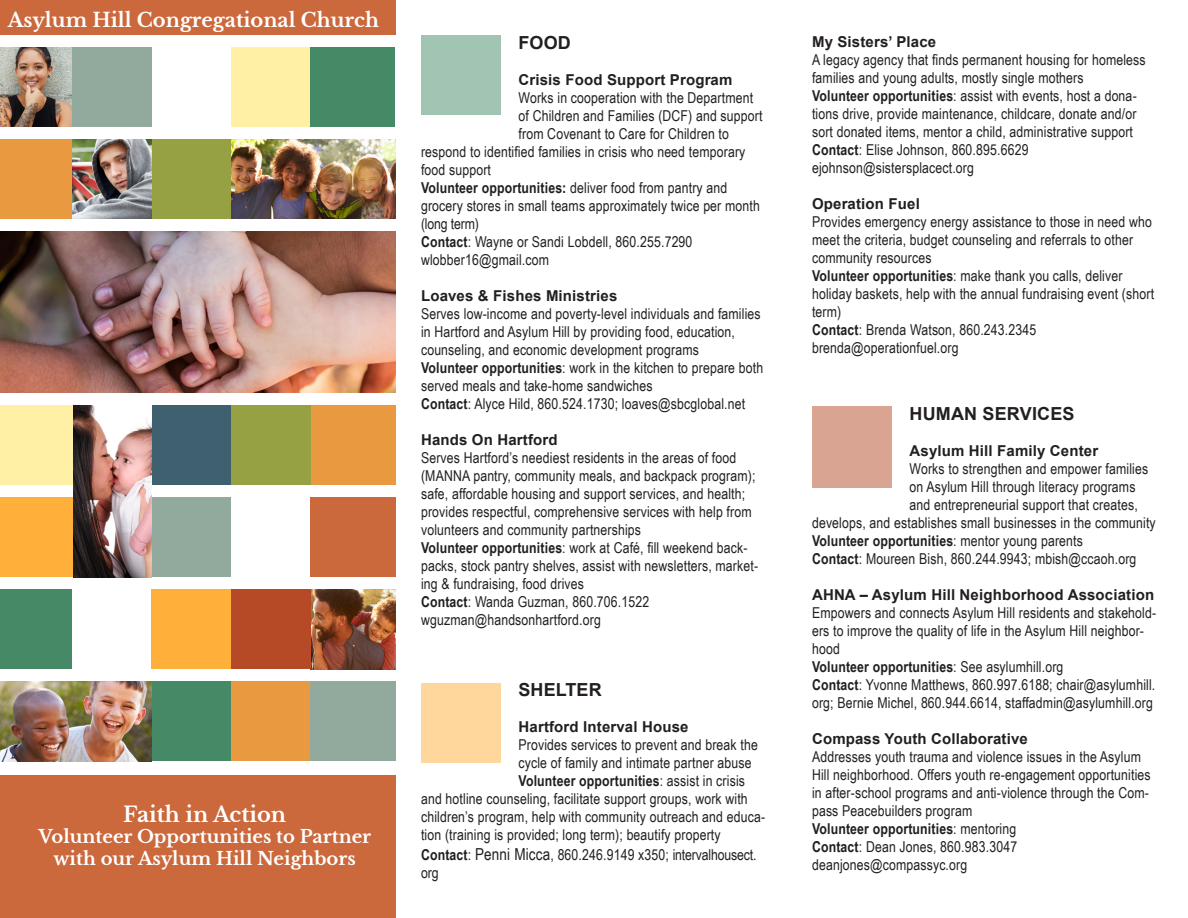
<style>
.page{position:relative;width:1188px;height:918px;background:#fff}
.page>*{position:absolute;margin:0;border:0;box-sizing:border-box;transform-origin:0 0}
.t1{font:700 21px "Libre Baskerville";color:#fff}
.t2{font:700 19.5px "Libre Baskerville";color:#fff}
.t3{font:700 18px "Libre Baskerville";color:#fff}
.t4{font:700 18px "Arial";letter-spacing:.005em;color:#231f20}
.Body{font:15px/18px "Arial Narrow";letter-spacing:.01em;color:#231f20}
.t5{font:700 15px "Arial";letter-spacing:.01em;color:#231f20}
.t6{font:700 15px "Arial Narrow";letter-spacing:.01em;color:#231f20}
.Body-2{font:15px/18px "Arial Narrow";letter-spacing:-.01em;color:#231f20}
.s1{font-weight:700}
.s2{font-size:16.5px}
.s3{font-weight:400}
</style>
<div class="page">
<div style="left:0;top:0;width:396px;height:35px;background:#cb683c"></div>
<div style="left:231px;top:47px;width:79px;height:80px;background:#fff0a5"></div>
<div style="left:310px;top:47px;width:85px;height:80px;background:#468966"></div>
<div style="left:72px;top:47px;width:80px;height:80px;background:#91aa9d"></div>
<img style="left:0;top:47px;width:72px;height:80px">
<img style="left:231px;top:139px;width:165px;height:80px">
<div style="left:152px;top:139px;width:79px;height:80px;background:#96a144"></div>
<img style="left:72px;top:139px;width:80px;height:80px">
<div style="left:0;top:139px;width:72px;height:80px;background:#e99a41"></div>
<img style="left:310px;top:590px;width:86px;height:79px">
<div style="left:231px;top:590px;width:79px;height:79px;background:#b64926"></div>
<div style="left:152px;top:590px;width:79px;height:79px;background:#ffb03b"></div>
<div style="left:0;top:590px;width:72px;height:79px;background:#468966"></div>
<div style="left:231px;top:682px;width:79px;height:79px;background:#e99a41"></div>
<div style="left:310px;top:682px;width:86px;height:79px;background:#91aa9d"></div>
<div style="left:152px;top:682px;width:79px;height:79px;background:#468966"></div>
<img style="left:0;top:682px;width:152px;height:79px">
<img style="left:0;top:231px;width:396px;height:162px">
<div style="left:0;top:775px;width:395px;height:143px;background:#cb683c"></div>
<div style="left:310px;top:405px;width:86px;height:80px;background:#e99a41"></div>
<div style="left:148px;top:405px;width:83px;height:80px;background:#3e606f"></div>
<div style="left:232px;top:405px;width:79px;height:80px;background:#96a144"></div>
<div style="left:310px;top:498px;width:86px;height:79px;background:#cb683c"></div>
<div style="left:0;top:498px;width:76px;height:79px;background:#ffb03b"></div>
<div style="left:0;top:405px;width:73px;height:80px;background:#fff0a5"></div>
<div style="left:148px;top:498px;width:83px;height:79px;background:#91aa9d"></div>
<img style="left:73px;top:405px;width:79px;height:172px">
<div style="left:421px;top:36px;width:80px;height:79px;background:#a2c4b2"></div>
<div style="left:421px;top:683px;width:80px;height:80px;background:#ffd79d"></div>
<div style="left:812px;top:406px;width:80px;height:82px;background:#daa492"></div>
<p class="t2" style="left:8px;top:8px;width:373px">Asylum Hill Congregational Church</p>
<p class="t1" style="left:123px;top:801px;width:164px">Faith in Action</p>
<p class="t3" style="left:39px;top:826px;width:334px">Volunteer Opportunities to Partner</p>
<p class="t3" style="left:54px;top:847px;width:304px">with our Asylum Hill Neighbors</p>
<p class="t4" style="left:519px;top:30px;width:54px">FOOD</p>
<p class="t5" style="left:519px;top:69px;width:215px">Crisis Food Support Program</p>
<p class="Body" style="left:519px;top:88px;width:236px">Works in cooperation with the Department</p>
<p class="Body" style="left:519px;top:106px;width:246px">of Children and Families (DCF) and support</p>
<p class="Body" style="left:519px;top:124px;width:212px">from Covenant to Care for Children to</p>
<p class="Body" style="left:421px;top:142px;width:326px">respond to identified families in crisis who need temporary</p>
<p class="Body" style="left:421px;top:160px;width:72px">food support</p>
<p class="Body" style="left:421px;top:178px;width:340px"><span class="s1">Volunteer opportunities:</span> deliver food from pantry and grocery stores in small teams approximately twice per month (long term)</p>
<p class="Body" style="left:421px;top:232px;width:273px"><span class="s1">Contact</span>: Wayne or Sandi Lobdell, 860.255.7290</p>
<p class="Body" style="left:421px;top:250px;width:129px">wlobber16@gmail.com</p>
<p class="t5" style="left:421px;top:285px;width:198px">Loaves &amp; Fishes Ministries</p>
<p class="Body" style="left:421px;top:304px;width:341px">Serves low-income and poverty-level individuals and families in Hartford and Asylum Hill by providing food, education, counseling, and economic development programs</p>
<p class="Body" style="left:421px;top:358px;width:344px"><span class="s1">Volunteer opportunities</span>: work in the kitchen to prepare both served meals and take-home sandwiches</p>
<p class="Body" style="left:421px;top:394px;width:326px"><span class="s1">Contact</span>: Alyce Hild, 860.524.1730; loaves@sbcglobal.net</p>
<p class="t5" style="left:421px;top:429px;width:138px">Hands On Hartford</p>
<p class="Body" style="left:421px;top:448px;width:336px">Serves Hartford’s neediest residents in the areas of food (MANNA pantry, community meals, and backpack program); safe, affordable housing and support services, and health;</p>
<p class="Body" style="left:421px;top:502px;width:332px">provides respectful, comprehensive services with help from volunteers and community partnerships</p>
<p class="Body" style="left:421px;top:538px;width:339px"><span class="s1">Volunteer opportunities</span>: work at Café, fill weekend back&shy;packs, stock pantry shelves, assist with newsletters, market&shy;ing &amp; fundraising, food drives</p>
<p class="Body" style="left:421px;top:592px;width:230px"><span class="s1">Contact</span>: Wanda Guzman, 860.706.1522</p>
<p class="Body" style="left:421px;top:610px;width:181px">wguzman@handsonhartford.org</p>
<p class="t4" style="left:519px;top:678px;width:85px">SHELTER</p>
<p class="t5" style="left:519px;top:717px;width:171px">Hartford Interval House</p>
<p class="Body" style="left:519px;top:736px;width:241px">Provides services to prevent and break the cycle of family and intimate partner abuse</p>
<p class="Body" style="left:421px;top:772px;width:346px;text-indent:98px"><span class="s1">Volunteer opportunities</span>: assist in crisis and hotline counseling, facilitate support groups, work with children’s program, help with community outreach and educa&shy;tion (training is provided; long term); beautify property</p>
<p class="Body-2" style="left:421px;top:845px;width:337px"><span class="s1">Contact</span>: <span class="s2">Penni Micca</span>, 860.246.9149 x350; intervalhousect. org</p>
<p class="t5" style="left:812px;top:31px;width:126px">My Sisters’ Place</p>
<p class="Body" style="left:812px;top:50px;width:335px">A legacy agency that finds permanent housing for homeless families and young adults, mostly single mothers</p>
<p class="Body" style="left:812px;top:86px;width:326px;text-align:justify"><span class="s1">Volunteer opportunities</span>: assist with events, host a dona&shy;tions drive, provide maintenance, childcare, donate and/or sort donated items, mentor a child, administrative support</p>
<p class="Body" style="left:812px;top:140px;width:218px"><span class="s1">Contact</span>: Elise Johnson, 860.895.6629</p>
<p class="Body" style="left:812px;top:158px;width:164px">ejohnson@sistersplacect.org</p>
<p class="t5" style="left:812px;top:193px;width:109px">Operation Fuel</p>
<p class="Body" style="left:812px;top:212px;width:342px">Provides emergency energy assistance to those in need who meet the criteria, budget counseling and referrals to other community resources</p>
<p class="Body" style="left:812px;top:266px;width:344px"><span class="s1">Volunteer opportunities</span>: make thank you calls, deliver holiday baskets, help with the annual fundraising event (short term)</p>
<p class="Body" style="left:812px;top:320px;width:226px"><span class="s1">Contact</span>: Brenda Watson, 860.243.2345</p>
<p class="Body" style="left:812px;top:338px;width:148px">brenda@operationfuel.org</p>
<p class="t4" style="left:910px;top:401px;width:167px">HUMAN SERVICES</p>
<p class="t5" style="left:910px;top:440px;width:190px">Asylum Hill Family Center</p>
<p class="Body" style="left:910px;top:459px;width:240px">Works to strengthen and empower families</p>
<p class="Body" style="left:910px;top:477px;width:227px">on Asylum Hill through literacy programs</p>
<p class="Body" style="left:910px;top:495px;width:230px">and entrepreneurial support that creates,</p>
<p class="Body" style="left:812px;top:513px;width:345px">develops, and establishes small businesses in the community</p>
<p class="t6" style="left:812px;top:529px;width:272px">Volunteer opportunities<span class="s3">: mentor young parents</span></p>
<p class="Body" style="left:812px;top:549px;width:326px"><span class="s1">Contact</span>: Moureen Bish, 860.244.9943; mbish@ccaoh.org</p>
<p class="t5" style="left:812px;top:584px;width:344px">AHNA – Asylum Hill Neighborhood Association</p>
<p class="Body" style="left:812px;top:603px;width:346px">Empowers and connects Asylum Hill residents and stakehold&shy;ers to improve the quality of life in the Asylum Hill neighbor&shy;hood</p>
<p class="t6" style="left:812px;top:655px;width:253px">Volunteer opportunities<span class="s3">: See asylumhill.org</span></p>
<p class="Body" style="left:812px;top:675px;width:345px"><span class="s1">Contact</span>: Yvonne Matthews, 860.997.6188; chair@asylumhill. org; Bernie Michel, 860.944.6614, staffadmin@asylumhill.org</p>
<p class="t5" style="left:812px;top:728px;width:217px">Compass Youth Collaborative</p>
<p class="Body" style="left:812px;top:747px;width:340px">Addresses youth trauma and violence issues in the Asylum Hill neighborhood. Offers youth re-engagement opportunities in after-school programs and anti-violence through the Com&shy;pass Peacebuilders program</p>
<p class="Body" style="left:812px;top:819px;width:207px"><span class="s1">Volunteer opportunities</span>: mentoring<br><span class="s1">Contact</span>: Dean Jones, 860.983.3047</p>
<p class="Body" style="left:812px;top:855px;width:157px">deanjones@compassyc.org</p>
</div>
